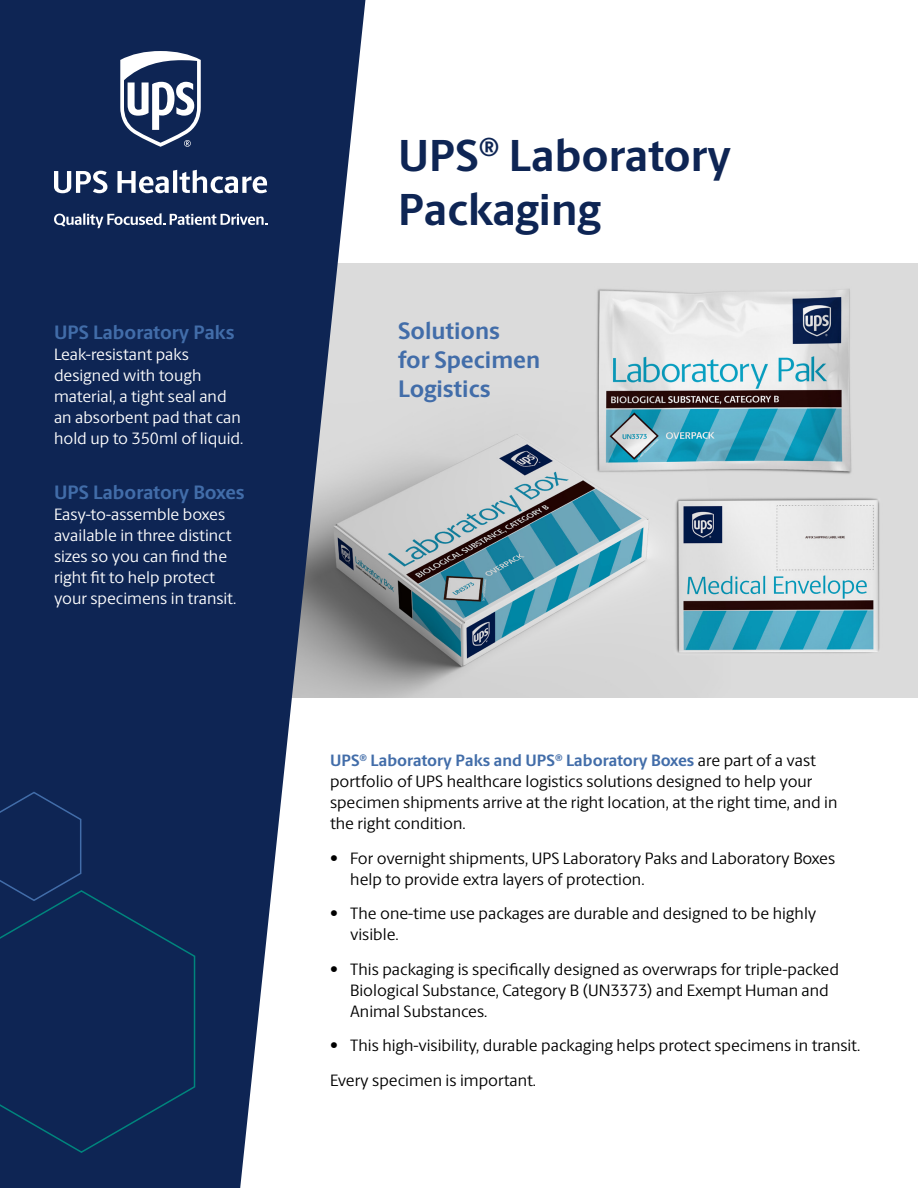
<style>
.page{position:relative;width:918px;height:1188px;background:#fff}
.page>*{position:absolute;margin:0;border:0;box-sizing:border-box;transform-origin:0 0}
.t1{font:700 45px/54px "UPS Berlingske Sans";color:#0e2554}
.t2{font:700 24px/28.8px "UPS Berlingske Sans";color:#426da9}
.t3{font:700 19.5px "UPS Berlingske Sans";color:#426da9}
.t4{font:16.5px/21px "UPS Berlingske Sans";color:#000}
.t5{font:16.5px/21px "UPS Berlingske Sans";color:#fff}
.s1{font-weight:700;color:#426da9}
</style>
<div class="page">
<img style="left:365px;top:263px;width:553px;height:435px">
<svg style="left:0;top:0;width:365px;height:1188px;background:#3a4d72"></svg>
<svg style="left:54px;top:171px;width:53px;height:22px"></svg>
<svg style="left:117px;top:170px;width:150px;height:23px"></svg>
<svg style="left:120px;top:51px;width:81px;height:96px"></svg>
<svg style="left:54px;top:213px;width:213px;height:15px"></svg>
<div style="left:0;top:889px;width:197px;height:265px;background:#0e2554"></div>
<div style="left:0;top:791px;width:83px;height:111px;background:#0e2554"></div>
<p class="t3" style="left:54px;top:318px;width:182px">UPS Laboratory Paks</p>
<p class="t5" style="left:54px;top:343px;width:191px">Leak-resistant paks designed with tough material, a tight seal and an absorbent pad that can hold up to 350ml of liquid.</p>
<p class="t3" style="left:54px;top:478px;width:192px">UPS Laboratory Boxes</p>
<p class="t5" style="left:54px;top:503px;width:184px">Easy-to-assemble boxes available in three distinct sizes so you can find the right fit to help protect your specimens in transit.</p>
<p class="t1" style="left:398px;top:128px;width:335px">UPS<sup>®</sup> Laboratory<br>Packaging</p>
<p class="t2" style="left:398px;top:316px;width:144px">Solutions<br>for Specimen<br>Logistics</p>
<p class="t4" style="left:330px;top:749px;width:509px"><span class="s1">UPS</span><sup>®</sup> <span class="s1">Laboratory Paks and UPS</span><sup>®</sup> <span class="s1">Laboratory Boxes</span> are part of a vast portfolio of UPS healthcare logistics solutions designed to help your specimen shipments arrive at the right location, at the right time, and in the right condition.</p>
<p class="t4" style="left:350px;top:847px;width:487px;text-indent:-20px">• For overnight shipments, UPS Laboratory Paks and Laboratory Boxes help to provide extra layers of protection.</p>
<p class="t4" style="left:350px;top:902px;width:468px;text-indent:-20px">• The one-time use packages are durable and designed to be highly visible.</p>
<p class="t4" style="left:350px;top:958px;width:490px;text-indent:-20px">• This packaging is specifically designed as overwraps for triple-packed<br>Biological Substance, Category B (UN3373) and Exempt Human and<br>Animal Substances.</p>
<p class="t4" style="left:330px;top:1034px;width:532px">• This high-visibility, durable packaging helps protect specimens in transit.</p>
<p class="t4" style="left:330px;top:1069px;width:208px">Every specimen is important.</p>
</div>
